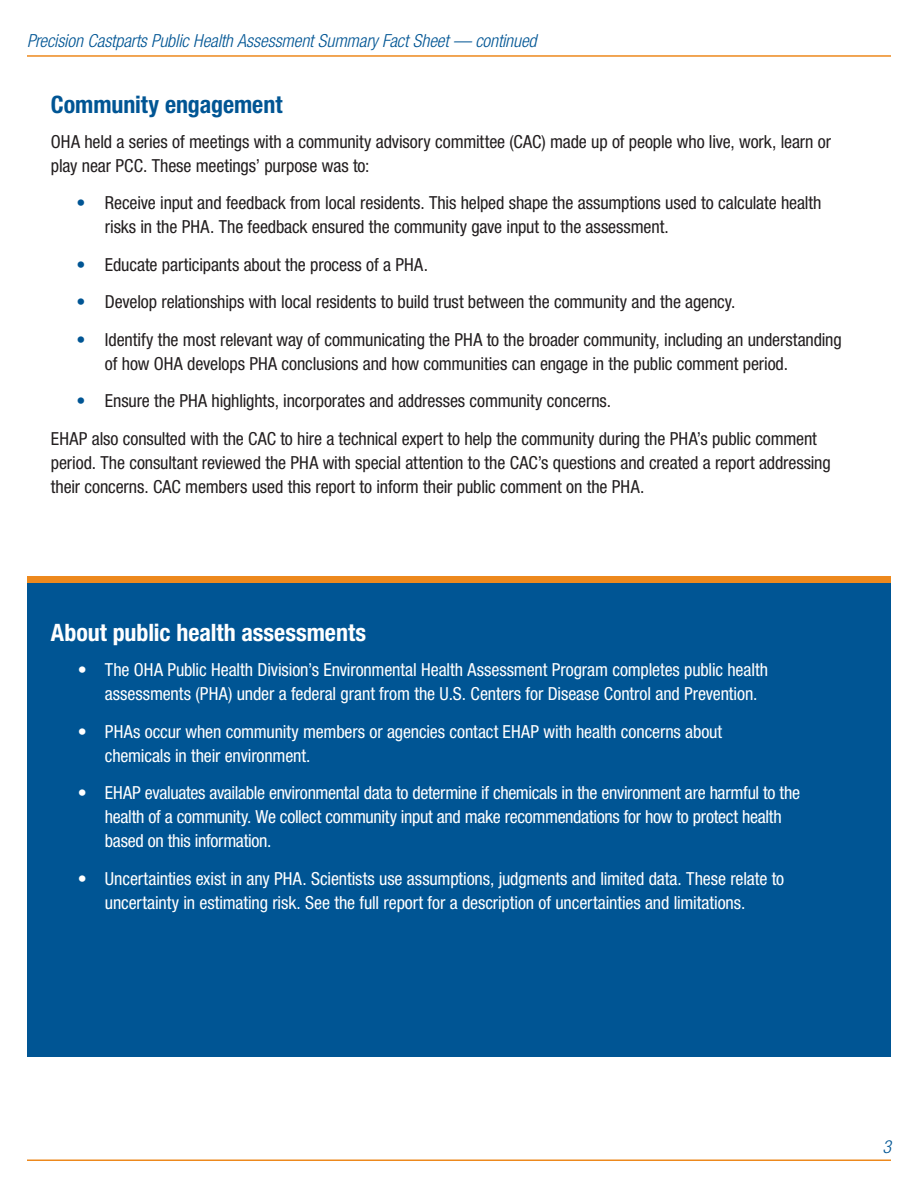
<style>
.page{position:relative;width:918px;height:1188px;background:#fff}
.page>*{position:absolute;margin:0;border:0;box-sizing:border-box;transform-origin:0 0}
.t1{font:700 condensed 24px "Helvetica Neue LT Std";color:#fff}
.t2{font:700 condensed 24px "Helvetica Neue LT Std";letter-spacing:-.005em;color:#005594}
.Paragraph_text{font:condensed 18px/24px "Helvetica Neue LT Std";letter-spacing:-.005em;color:#231f20}
.Paragraph_text-2{font:condensed 18px/24px "Helvetica Neue LT Std";letter-spacing:-.01em;color:#fff}
.t3{font:italic 300 condensed 18px "Helvetica Neue LT Std";letter-spacing:-.005em;color:#005594}
.s1{color:#005594}
</style>
<div class="page">
<hr style="left:27px;top:55px;width:864px;height:2px;background:#ed891d">
<hr style="left:27px;top:1160px;width:864px;height:1px;background:#ed891d">
<div style="left:27px;top:582px;width:864px;height:474px;background:#005594"></div>
<div style="left:27px;top:577px;width:864px;height:6px;background:#ed891d"></div>
<p class="t3" style="left:27px;top:31px;width:511px">Precision Castparts Public Health Assessment Summary Fact Sheet — continued</p>
<p class="t2" style="left:51px;top:90px;width:233px">Community engagement</p>
<p class="Paragraph_text" style="left:51px;top:129px;width:782px">OHA held a series of meetings with a community advisory committee (CAC) made up of people who live, work, learn or play near PCC. These meetings’ purpose was to:</p>
<p class="Paragraph_text" style="left:105px;top:191px;width:718px;text-indent:-28px"><span class="s1">•</span> Receive input and feedback from local residents. This helped shape the assumptions used to calculate health risks in the PHA. The feedback ensured the community gave input to the assessment.</p>
<p class="Paragraph_text" style="left:76px;top:252px;width:353px"><span class="s1">•</span> Educate participants about the process of a PHA.</p>
<p class="Paragraph_text" style="left:76px;top:290px;width:661px"><span class="s1">•</span> Develop relationships with local residents to build trust between the community and the agency.</p>
<p class="Paragraph_text" style="left:105px;top:327px;width:738px;text-indent:-28px"><span class="s1">•</span> Identify the most relevant way of communicating the PHA to the broader community, including an understanding of how OHA develops PHA conclusions and how communities can engage in the public comment period.</p>
<p class="Paragraph_text" style="left:76px;top:389px;width:536px"><span class="s1">•</span> Ensure the PHA highlights, incorporates and addresses community concerns.</p>
<p class="Paragraph_text" style="left:51px;top:426px;width:781px">EHAP also consulted with the CAC to hire a technical expert to help the community during the PHA’s public comment period. The consultant reviewed the PHA with special attention to the CAC’s questions and created a report addressing their concerns. CAC members used this report to inform their public comment on the PHA.</p>
<p class="t1" style="left:51px;top:618px;width:317px">About public health assessments</p>
<p class="Paragraph_text-2" style="left:105px;top:658px;width:665px;text-indent:-27px">• The OHA Public Health Division’s Environmental Health Assessment Program completes public health assessments (PHA) under a federal grant from the U.S. Centers for Disease Control and Prevention.</p>
<p class="Paragraph_text-2" style="left:105px;top:719px;width:619px;text-indent:-27px">• PHAs occur when community members or agencies contact EHAP with health concerns about chemicals in their environment.</p>
<p class="Paragraph_text-2" style="left:105px;top:781px;width:697px;text-indent:-27px">• EHAP evaluates available environmental data to determine if chemicals in the environment are harmful to the health of a community. We collect community input and make recommendations for how to protect health based on this information.</p>
<p class="Paragraph_text-2" style="left:105px;top:866px;width:681px;text-indent:-27px">• Uncertainties exist in any PHA. Scientists use assumptions, judgments and limited data. These relate to uncertainty in estimating risk. See the full report for a description of uncertainties and limitations.</p>
<p class="t3" style="left:882px;top:1137px;width:10px">3</p>
</div>
